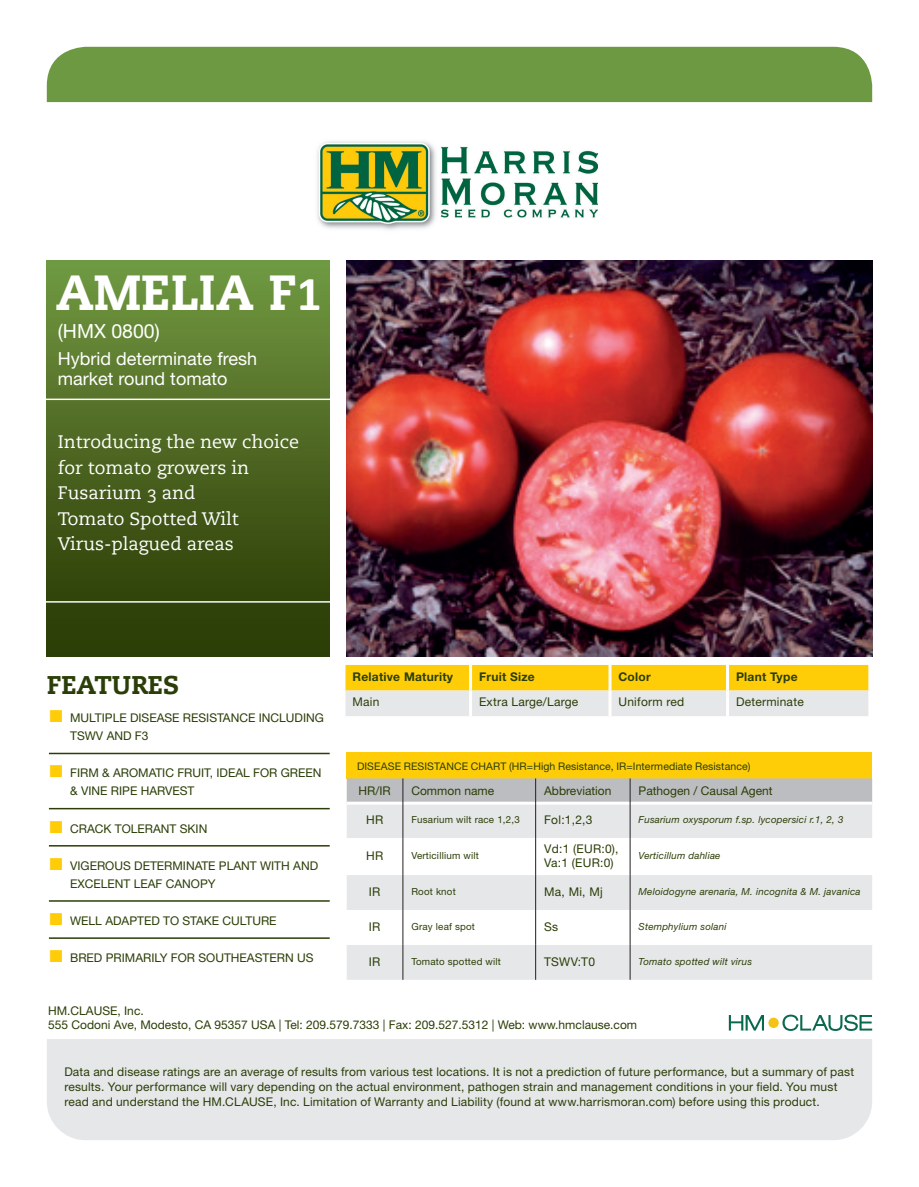
<style>
.page{position:relative;width:919px;height:1187px;background:#fff}
.page>*{position:absolute;margin:0;border:0;box-sizing:border-box;transform-origin:0 0}
.t1{font:49.05px "Caecilia Heavy Os F";color:#fff}
.t2{font:25.5px "Caecilia Heavy Os F";color:#2b3e07}
.t3{font:19.5px "Helvetica Neue LT Std";color:#fff}
.t4{font:18px/25.5px "Caecilia Roman Os F";color:#fff}
.t5{font:18px/19.5px "Helvetica Neue LT Std";color:#fff}
.t6{font:12px/18px "Helvetica Neue LT Std";letter-spacing:.005em;color:#2b3e07}
.t7{font:700 12px "Helvetica Neue LT Std";letter-spacing:.02em;color:#2b3e07}
.t8{font:10.5px "Helvetica Neue LT Std";letter-spacing:.01em;color:#2b3e07}
.t9{font:italic 9.75px "Helvetica Neue LT Std";letter-spacing:.02em;color:#2b3e07}
.t10{font:9.75px "Helvetica Neue LT Std";letter-spacing:.02em;color:#2b3e07}
.s1{font-family:"Calibri";font-weight:700}
</style>
<div class="page">
<div style="left:47px;top:1039px;width:825px;height:101px;background:#e6e7e9"></div>
<div style="left:47px;top:47px;width:825px;height:55px;background:#6d9942"></div>
<div style="left:47px;top:261px;width:283px;height:395px;background:linear-gradient(to bottom,#719741,#273602)"></div>
<hr style="left:45px;top:601px;width:291px;height:1px;background:#fff">
<hr style="left:45px;top:398px;width:291px;height:2px;background:#fff">
<svg style="left:345px;top:665px;width:523px;height:51px;background:#f2da79"></svg>
<hr style="left:469px;top:665px;width:3px;height:25px;background:#fff">
<hr style="left:608px;top:665px;width:3px;height:25px;background:#fff">
<hr style="left:726px;top:665px;width:3px;height:25px;background:#fff">
<hr style="left:469px;top:690px;width:3px;height:26px;background:#fff">
<hr style="left:608px;top:690px;width:3px;height:26px;background:#fff">
<hr style="left:726px;top:690px;width:3px;height:26px;background:#fff">
<hr style="left:49px;top:752px;width:281px;height:2px;background:#2b3e07">
<hr style="left:49px;top:807px;width:281px;height:2px;background:#2b3e07">
<hr style="left:49px;top:845px;width:281px;height:1px;background:#2b3e07">
<hr style="left:49px;top:900px;width:281px;height:1px;background:#2b3e07">
<hr style="left:49px;top:937px;width:281px;height:1px;background:#2b3e07">
<img style="left:347px;top:261px;width:525px;height:395px">
<img style="left:317px;top:141px;width:280px;height:89px">
<svg style="left:728px;top:1015px;width:36px;height:15px"></svg>
<svg style="left:782px;top:1014px;width:90px;height:16px"></svg>
<div style="left:768px;top:1017px;width:10px;height:10px;background:#f3c315;border-radius:50%"></div>
<div style="left:347px;top:751px;width:525px;height:27px;background:#fecd08"></div>
<div style="left:347px;top:804px;width:525px;height:175px;background:#e6e7e9"></div>
<svg style="left:347px;top:838px;width:525px;height:106px"></svg>
<hr style="left:402px;top:803px;width:1px;height:35px;background:#231f20">
<hr style="left:402px;top:838px;width:1px;height:37px;background:#231f20">
<hr style="left:402px;top:875px;width:1px;height:34px;background:#231f20">
<hr style="left:402px;top:909px;width:1px;height:35px;background:#231f20">
<hr style="left:402px;top:944px;width:1px;height:35px;background:#231f20">
<svg style="left:347px;top:778px;width:525px;height:25px;background:#c0c0bf"></svg>
<hr style="left:535px;top:803px;width:1px;height:35px;background:#231f20">
<hr style="left:629px;top:803px;width:1px;height:35px;background:#231f20">
<hr style="left:535px;top:838px;width:1px;height:37px;background:#231f20">
<hr style="left:629px;top:838px;width:1px;height:37px;background:#231f20">
<hr style="left:535px;top:875px;width:1px;height:34px;background:#231f20">
<hr style="left:629px;top:875px;width:1px;height:34px;background:#231f20">
<hr style="left:535px;top:909px;width:1px;height:35px;background:#231f20">
<hr style="left:629px;top:909px;width:1px;height:35px;background:#231f20">
<hr style="left:535px;top:944px;width:1px;height:35px;background:#231f20">
<hr style="left:629px;top:944px;width:1px;height:35px;background:#231f20">
<h1 class="t1" style="left:56px;top:263px;width:267px">AMELIA F<span class="s1">1</span></h1>
<h3 class="t3" style="left:58px;top:319px;width:103px">(HMX 0800)</h3>
<h3 class="t5" style="left:58px;top:349px;width:201px">Hybrid determinate fresh market round tomato</h3>
<h3 class="t4" style="left:58px;top:429px;width:243px">Introducing the new choice for tomato growers in<br>Fusarium 3 and<br>Tomato Spotted Wilt<br>Virus-plagued areas</h3>
<h2 class="t2" style="left:47px;top:669px;width:134px">FEATURES</h2>
<p class="t7" style="left:352px;top:669px;width:102px">Relative Maturity</p>
<p class="t7" style="left:479px;top:669px;width:57px">Fruit Size</p>
<p class="t7" style="left:618px;top:669px;width:34px">Color</p>
<p class="t7" style="left:736px;top:669px;width:63px">Plant Type</p>
<p class="t6" style="left:352px;top:693px;width:28px">Main</p>
<p class="t6" style="left:479px;top:693px;width:101px">Extra Large/Large</p>
<p class="t6" style="left:618px;top:693px;width:67px">Uniform red</p>
<p class="t6" style="left:736px;top:693px;width:69px">Determinate</p>
<p class="t6" style="left:70px;top:708px;width:255px">MULTIPLE DISEASE RESISTANCE INCLUDING<br>TSWV AND F3</p>
<p class="t6" style="left:70px;top:764px;width:253px">FIRM &amp; AROMATIC FRUIT, IDEAL FOR GREEN &amp; VINE RIPE HARVEST</p>
<p class="t6" style="left:70px;top:819px;width:139px">CRACK TOLERANT SKIN</p>
<p class="t6" style="left:70px;top:856px;width:249px">VIGEROUS DETERMINATE PLANT WITH AND<br>EXCELENT LEAF CANOPY</p>
<p class="t6" style="left:70px;top:911px;width:208px">WELL ADAPTED TO STAKE CULTURE</p>
<p class="t6" style="left:70px;top:948px;width:245px">BRED PRIMARILY FOR SOUTHEASTERN US</p>
<p class="t8" style="left:357px;top:759px;width:395px">DISEASE RESISTANCE CHART (HR=High Resistance, IR=Intermediate Resistance)</p>
<p class="t6" style="left:358px;top:781px;width:34px">HR/IR</p>
<p class="t6" style="left:411px;top:781px;width:84px">Common name</p>
<p class="t6" style="left:544px;top:781px;width:69px">Abbreviation</p>
<p class="t6" style="left:638px;top:781px;width:136px">Pathogen / Causal Agent</p>
<p class="t6" style="left:366px;top:810px;width:19px">HR</p>
<p class="t10" style="left:411px;top:813px;width:110px">Fusarium wilt race 1,2,3</p>
<p class="t6" style="left:544px;top:810px;width:50px">Fol:1,2,3</p>
<p class="t9" style="left:638px;top:813px;width:206px">Fusarium oxysporum f.sp. lycopersici r.1, 2, 3</p>
<p class="t6" style="left:366px;top:846px;width:19px">HR</p>
<p class="t10" style="left:411px;top:849px;width:69px">Verticillium wilt</p>
<p class="t6" style="left:544px;top:841px;width:76px;line-height:13.5px">Vd:1 (EUR:0),<br>Va:1 (EUR:0)</p>
<p class="t9" style="left:638px;top:849px;width:83px">Verticillum dahliae</p>
<p class="t6" style="left:369px;top:882px;width:13px">IR</p>
<p class="t10" style="left:411px;top:885px;width:46px">Root knot</p>
<p class="t6" style="left:544px;top:882px;width:60px">Ma, Mi, Mj</p>
<p class="t9" style="left:638px;top:885px;width:223px">Meloidogyne arenaria, M. incognita &amp; M. javanica</p>
<p class="t6" style="left:369px;top:917px;width:13px">IR</p>
<p class="t10" style="left:411px;top:920px;width:65px">Gray leaf spot</p>
<p class="t6" style="left:544px;top:917px;width:16px">Ss</p>
<p class="t9" style="left:638px;top:920px;width:90px">Stemphylium solani</p>
<p class="t6" style="left:369px;top:952px;width:13px">IR</p>
<p class="t10" style="left:411px;top:955px;width:91px">Tomato spotted wilt</p>
<p class="t6" style="left:544px;top:952px;width:52px">TSWV:T0</p>
<p class="t9" style="left:638px;top:955px;width:115px">Tomato spotted wilt virus</p>
<p class="t6" style="left:48px;top:1003px;width:590px;line-height:13.8px">HM.CLAUSE, Inc.<br>555 Codoni Ave, Modesto, CA 95357 USA | Tel: 209.579.7333 | Fax: 209.527.5312 | Web: www.hmclause.com</p>
<p class="t6" style="left:64px;top:1063px;width:791px;line-height:15px">Data and disease ratings are an average of results from various test locations. It is not a prediction of future performance, but a summary of past results. Your performance will vary depending on the actual environment, pathogen strain and management conditions in your field. You must read and understand the HM.CLAUSE, Inc. Limitation of Warranty and Liability (found at www.harrismoran.com) before using this product.</p>
</div>
